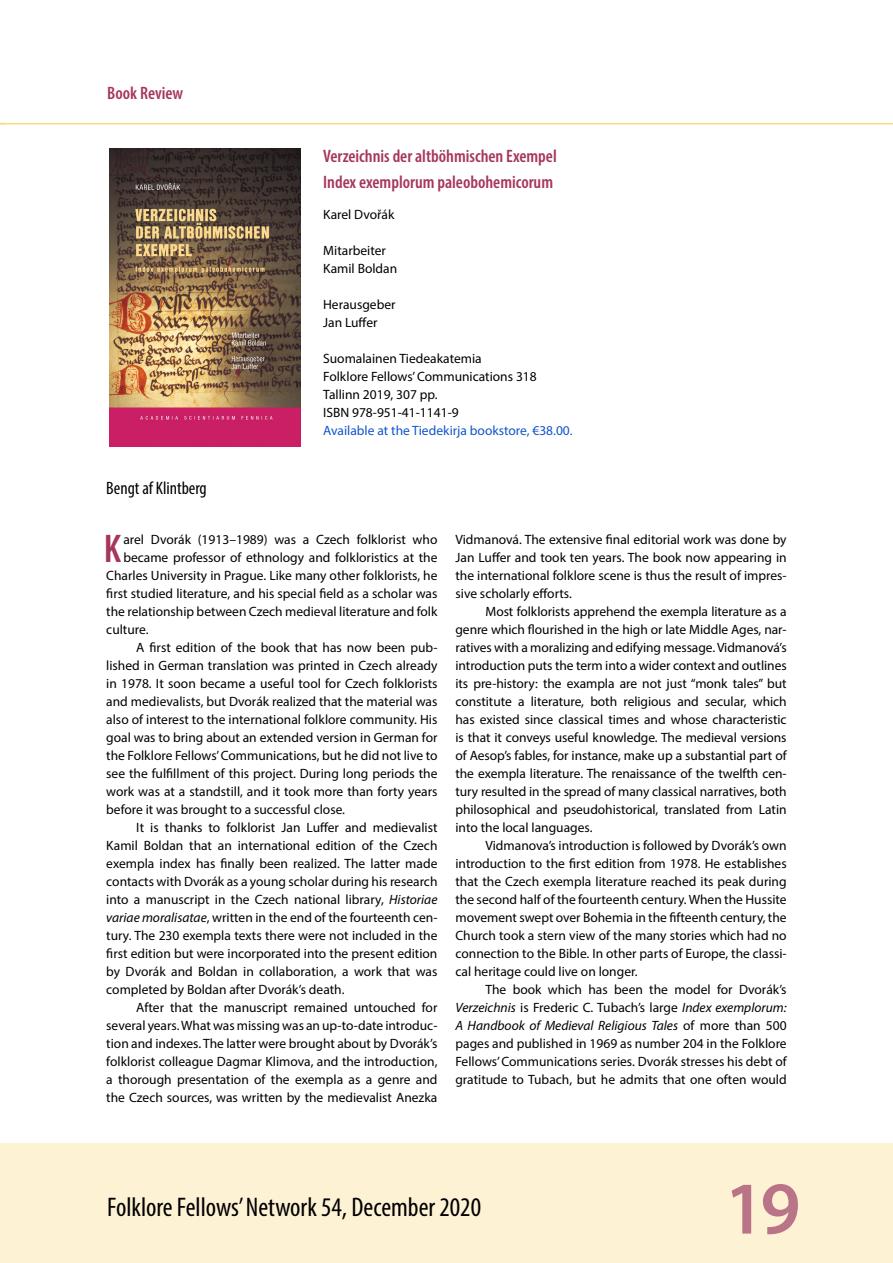
<style>
.page{position:relative;width:893px;height:1263px;background:#fff}
.page>*{position:absolute;margin:0;border:0;box-sizing:border-box;transform-origin:0 0}
.t1{font:600 75px "Myriad Pro";color:#ba7487}
.t2{font:600 condensed 40.2px "Myriad Pro";color:#a6365d}
.t3{font:condensed 27px "Myriad Pro";color:#000}
.t4{font:600 condensed 18px/25.5px "Myriad Pro";color:#a6365d}
.t5{font:condensed 18px "Myriad Pro";color:#000}
.t6{font:13.5px/18px "Myriad Pro";color:#000;text-align:justify}
.t7{font:13.5px "Myriad Pro";color:#15c}
.s1{font-style:italic}
</style>
<div class="page">
<div style="left:0;top:1143px;width:893px;height:120px;background:#fef2d4"></div>
<hr style="left:0;top:123px;width:893px;height:1px;background:#fed87d">
<img style="left:109px;top:149px;width:192px;height:297px">
<h3 class="t4" style="left:107px;top:80px;width:77px">Book Review</h3>
<h3 class="t5" style="left:106px;top:477px;width:102px">Bengt af Klintberg</h3>
<h3 class="t4" style="left:323px;top:143px;width:235px">Verzeichnis der altböhmischen Exempel<br>Index exemplorum paleobohemicorum</h3>
<p class="t6" style="left:323px;top:205px;width:73px">Karel Dvořák</p>
<p class="t6" style="left:323px;top:241px;width:76px">Mitarbeiter<br>Kamil Boldan</p>
<p class="t6" style="left:323px;top:295px;width:74px">Herausgeber<br>Jan Luffer</p>
<p class="t6" style="left:323px;top:349px;width:215px;text-align:left">Suomalainen Tiedeakatemia<br>Folklore Fellows’ Communications 318<br>Tallinn 2019, 307 pp.<br>ISBN 978-951-41-1141-9</p>
<p class="t7" style="left:323px;top:422px;width:251px">Available at the Tiedekirja bookstore, €38.00.</p>
<h2 class="t2" style="left:104px;top:524px;width:19px">K</h2>
<p class="t6" style="left:123px;top:530px;width:316px">arel Dvorák (1913–1989) was a Czech folklorist who</p>
<p class="t6" style="left:123px;top:548px;width:316px">became professor of ethnology and folkloristics at the</p>
<p class="t6" style="left:106px;top:566px;width:333px">Charles University in Prague. Like many other folklorists, he</p>
<p class="t6" style="left:106px;top:584px;width:333px">first studied literature, and his special field as a scholar was</p>
<p class="t6" style="left:106px;top:602px;width:333px">the relationship between Czech medieval literature and folk</p>
<p class="t6" style="left:106px;top:620px;width:44px">culture.</p>
<p class="t6" style="left:136px;top:638px;width:303px">A first edition of the book that has now been pub-</p>
<p class="t6" style="left:106px;top:656px;width:333px">lished in German translation was printed in Czech already</p>
<p class="t6" style="left:106px;top:674px;width:333px">in 1978. It soon became a useful tool for Czech folklorists</p>
<p class="t6" style="left:106px;top:692px;width:333px">and medievalists, but Dvorák realized that the material was</p>
<p class="t6" style="left:106px;top:710px;width:333px">also of interest to the international folklore community. His</p>
<p class="t6" style="left:106px;top:728px;width:333px">goal was to bring about an extended version in German for</p>
<p class="t6" style="left:106px;top:746px;width:333px">the Folklore Fellows’ Communications, but he did not live to</p>
<p class="t6" style="left:106px;top:764px;width:333px">see the fulfillment of this project. During long periods the</p>
<p class="t6" style="left:106px;top:782px;width:333px">work was at a standstill, and it took more than forty years</p>
<p class="t6" style="left:106px;top:800px;width:240px">before it was brought to a successful close.</p>
<p class="t6" style="left:136px;top:818px;width:303px">It is thanks to folklorist Jan Luffer and medievalist</p>
<p class="t6" style="left:106px;top:836px;width:333px">Kamil Boldan that an international edition of the Czech</p>
<p class="t6" style="left:106px;top:854px;width:333px">exempla index has finally been realized. The latter made</p>
<p class="t6" style="left:106px;top:872px;width:333px">contacts with Dvorák as a young scholar during his research</p>
<p class="t6" style="left:106px;top:890px;width:333px">into a manuscript in the Czech national library, <span class="s1">Historiae</span></p>
<p class="t6" style="left:106px;top:908px;width:333px"><span class="s1">variae moralisatae</span>, written in the end of the fourteenth cen-</p>
<p class="t6" style="left:106px;top:926px;width:333px">tury. The 230 exempla texts there were not included in the</p>
<p class="t6" style="left:106px;top:944px;width:333px">first edition but were incorporated into the present edition</p>
<p class="t6" style="left:106px;top:962px;width:333px">by Dvorák and Boldan in collaboration, a work that was</p>
<p class="t6" style="left:106px;top:980px;width:240px">completed by Boldan after Dvorák’s death.</p>
<p class="t6" style="left:136px;top:998px;width:303px">After that the manuscript remained untouched for</p>
<p class="t6" style="left:106px;top:1016px;width:333px">several years. What was missing was an up-to-date introduc-</p>
<p class="t6" style="left:106px;top:1034px;width:333px">tion and indexes. The latter were brought about by Dvorák’s</p>
<p class="t6" style="left:106px;top:1052px;width:333px">folklorist colleague Dagmar Klimova, and the introduction,</p>
<p class="t6" style="left:106px;top:1070px;width:333px">a thorough presentation of the exempla as a genre and</p>
<p class="t6" style="left:106px;top:1088px;width:333px">the Czech sources, was written by the medievalist Anezka</p>
<p class="t6" style="left:455px;top:530px;width:333px">Vidmanová. The extensive final editorial work was done by Jan Luffer and took ten years. The book now appearing in the international folklore scene is thus the result of impres&shy;sive scholarly efforts.</p>
<p class="t6" style="left:455px;top:602px;width:333px;text-indent:30px">Most folklorists apprehend the exempla literature as a genre which flourished in the high or late Middle Ages, nar&shy;ratives with a moralizing and edifying message. Vidmanová’s introduction puts the term into a wider context and outlines its pre-history: the exampla are not just “monk tales” but constitute a literature, both religious and secular, which has existed since classical times and whose characteristic is that it conveys useful knowledge. The medieval versions of Aesop’s fables, for instance, make up a substantial part of the exempla literature. The renaissance of the twelfth cen&shy;tury resulted in the spread of many classical narratives, both philosophical and pseudohistorical, translated from Latin into the local languages.</p>
<p class="t6" style="left:455px;top:836px;width:333px;text-indent:30px">Vidmanova’s introduction is followed by Dvorák’s own introduction to the first edition from 1978. He establishes that the Czech exempla literature reached its peak during the second half of the fourteenth century. When the Hussite movement swept over Bohemia in the fifteenth century, the Church took a stern view of the many stories which had no connection to the Bible. In other parts of Europe, the classi&shy;cal heritage could live on longer.</p>
<p class="t6" style="left:455px;top:980px;width:333px;text-indent:30px">The book which has been the model for Dvorák’s <span class="s1">Verzeichnis</span> is Frederic C. Tubach’s large <span class="s1">Index exemplorum:<br>A Handbook of Medieval Religious Tales</span> of more than 500 pages and published in 1969 as number 204 in the Folklore Fellows’ Communications series. Dvorák stresses his debt of gratitude to Tubach, but he admits that one often would</p>
<h3 class="t3" style="left:107px;top:1190px;width:375px">Folklore Fellows’ Network 54, December 2020</h3>
<h1 class="t1" style="left:725px;top:1161px;width:77px">19</h1>
</div>
